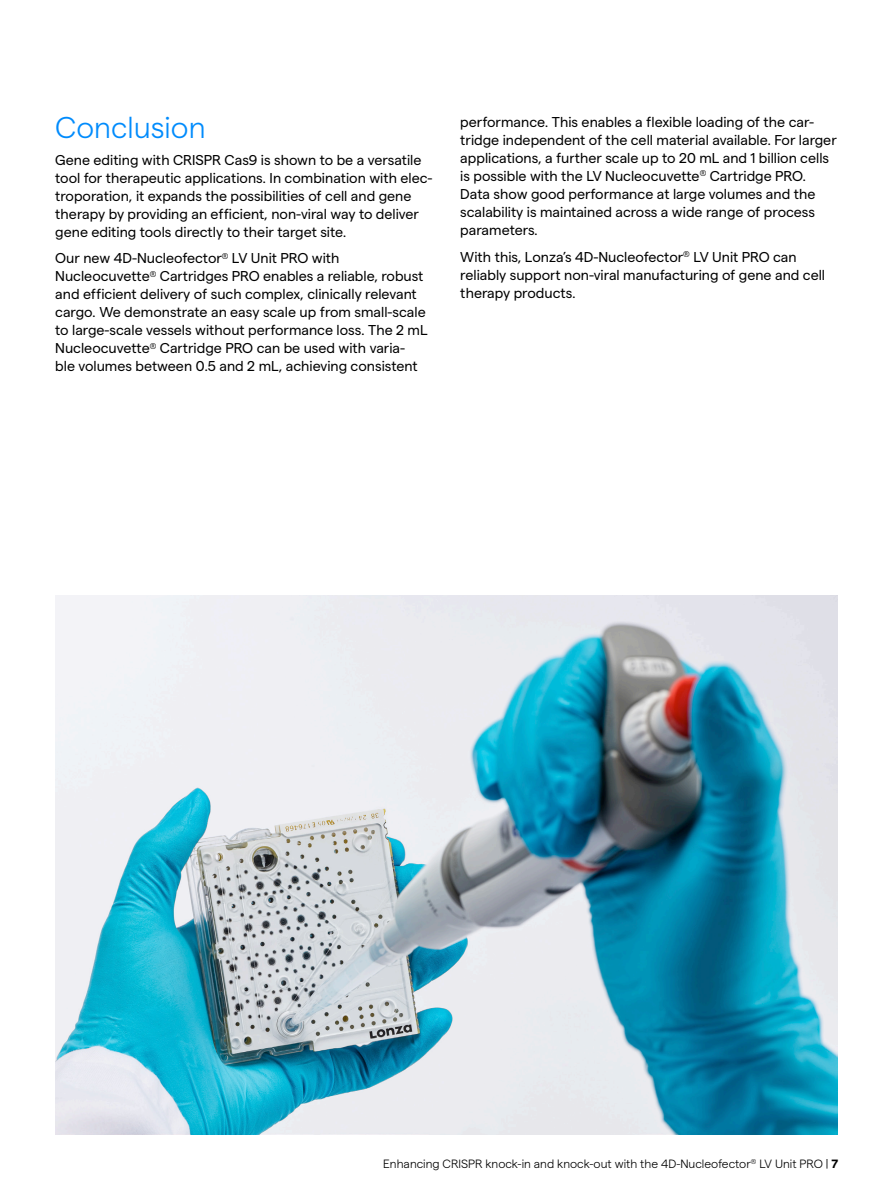
<style>
.page{position:relative;width:893px;height:1191px;background:#fff}
.page>*{position:absolute;margin:0;border:0;box-sizing:border-box;transform-origin:0 0}
.t1{font:300 30px "Matter";color:#008bfc}
.t2{font:14.25px/18px "Matter";color:#000}
.t3{font:300 12px "Matter";color:#000}
.s1{font-weight:700}
</style>
<div class="page">
<img style="left:55px;top:595px;width:783px;height:539px">
<h1 class="t1" style="left:55px;top:106px;width:152px">Conclusion</h1>
<p class="t2" style="left:55px;top:149px;width:379px">Gene editing with CRISPR Cas9 is shown to be a versatile tool for therapeutic applications. In combination with elec&shy;troporation, it expands the possibilities of cell and gene therapy by providing an efficient, non-viral way to deliver gene editing tools directly to their target site.</p>
<p class="t2" style="left:55px;top:248px;width:374px">Our new 4D-Nucleofector<sup>®</sup> LV Unit PRO with Nucleocuvette<sup>®</sup> Cartridges PRO enables a reliable, robust and efficient delivery of such complex, clinically relevant cargo. We demonstrate an easy scale up from small-scale to large-scale vessels without performance loss. The 2 mL Nucleocuvette<sup>®</sup> Cartridge PRO can be used with varia&shy;ble volumes between 0.5 and 2 mL, achieving consistent</p>
<p class="t2" style="left:460px;top:112px;width:378px">performance. This enables a flexible loading of the car&shy;tridge independent of the cell material available. For larger applications, a further scale up to 20 mL and 1 billion cells is possible with the LV Nucleocuvette<sup>®</sup> Cartridge PRO.<br>Data show good performance at large volumes and the scalability is maintained across a wide range of process parameters.</p>
<p class="t2" style="left:460px;top:246px;width:366px">With this, Lonza’s 4D-Nucleofector<sup>®</sup> LV Unit PRO can reliably support non-viral manufacturing of gene and cell therapy products.</p>
<p class="t3" style="left:383px;top:1154px;width:456px">Enhancing CRISPR knock-in and knock-out with the 4D-Nucleofector<sup>®</sup> LV Unit PRO | <span class="s1">7</span></p>
</div>
